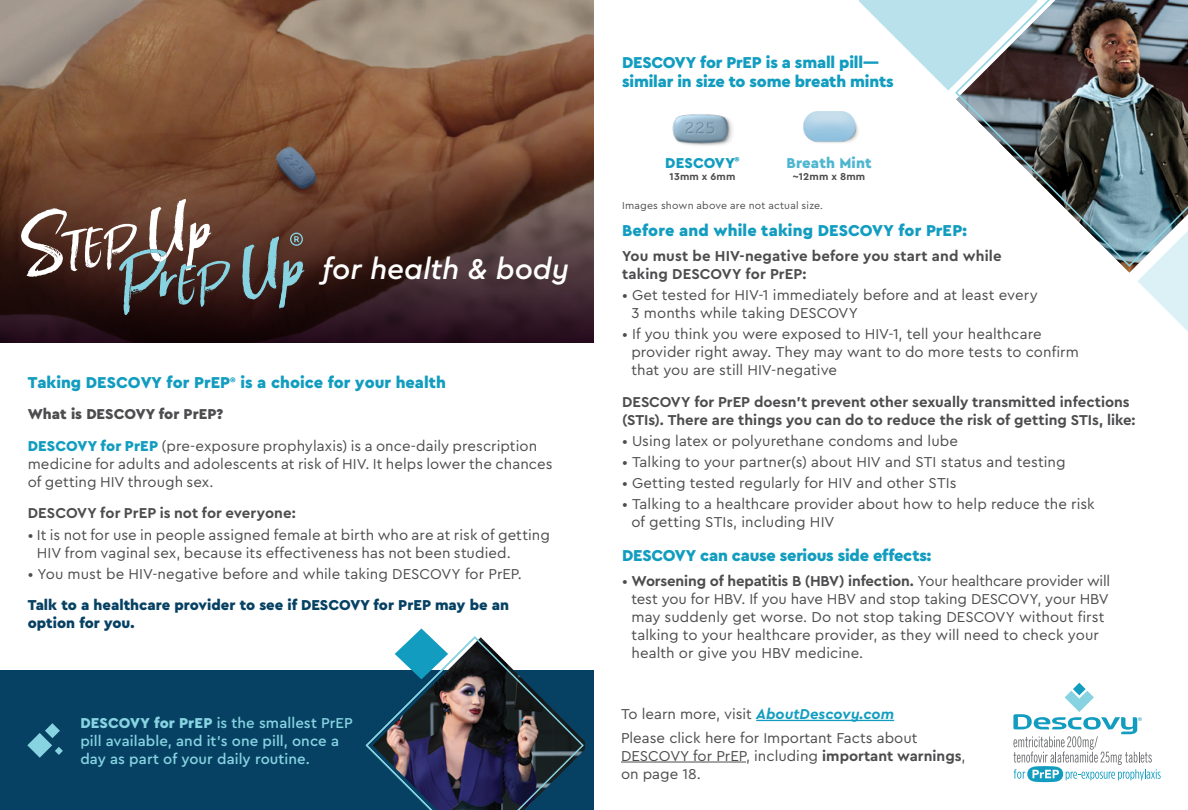
<style>
.page{position:relative;width:1188px;height:810px;background:#fff}
.page>*{position:absolute;margin:0;border:0;box-sizing:border-box;transform-origin:0 0}
.t1{font:italic 500 30px "Cera PRO";color:#fff}
.t2{font:900 16.5px/19.8px "Cera PRO";letter-spacing:-.01em;color:#129dc0}
.t3{font:15px/18px "Cera PRO";letter-spacing:.005em;color:#4d4d4f}
.t4{font:700 15px/18px "Cera PRO";color:#4d4d4f}
.t5{font:500 15px/18px "Cera PRO";letter-spacing:.005em;color:#87d3e1}
.t6{font:900 15px/18px "Cera PRO";color:#064163}
.t7{font:900 15px "Cera PRO";letter-spacing:.01em;color:#4eb6d0}
.t8{font:900 15px "Cera PRO";letter-spacing:.005em;color:#129dc0}
.t9{font:10.5px "Cera PRO";letter-spacing:.02em;color:#4d4d4f}
.t10{font:700 10.5px "Cera PRO";letter-spacing:.025em;color:#4d4d4f}
.s1{font-weight:900}
.s2{font-weight:900;color:#129dc0}
.s3{font-weight:700}
.s4{font-weight:700;font-style:italic;color:#129dc0}
</style>
<div class="page">
<svg style="left:1138px;top:273px;width:50px;height:59px"></svg>
<svg style="left:859px;top:0;width:95px;height:91px"></svg>
<img style="left:954px;top:0;width:234px;height:268px">
<div style="left:0;top:671px;width:594px;height:139px;background:#064163"></div>
<svg style="left:365px;top:636px;width:220px;height:174px"></svg>
<svg style="left:395px;top:628px;width:53px;height:51px"></svg>
<img style="left:0;top:0;width:594px;height:135px">
<svg style="left:0;top:135px;width:594px;height:208px;background:#523229"></svg>
<img style="left:672px;top:114px;width:61px;height:32px">
<img style="left:803px;top:111px;width:56px;height:32px">
<svg style="left:27px;top:723px;width:36px;height:35px"></svg>
<hr style="left:756px;top:720px;width:138px;height:1px;background:#129dc0">
<hr style="left:621px;top:762px;width:125px;height:1px;background:#4d4d4f">
<svg style="left:21px;top:199px;width:209px;height:116px;background:#624c46"></svg>
<svg style="left:242px;top:233px;width:63px;height:76px;background:#555352"></svg>
<svg style="left:1013px;top:683px;width:148px;height:99px"></svg>
<h1 class="t1" style="left:323px;top:249px;width:248px">for health &amp; body</h1>
<p class="t2" style="left:28px;top:372px;width:420px">Taking DESCOVY for PrEP<sup>®</sup> is a choice for your health</p>
<p class="t3" style="left:28px;top:398px;width:511px;line-height:31.5px"><span class="s1">What is DESCOVY for PrEP?<br></span><span class="s2">DESCOVY for PrEP</span> (pre-exposure prophylaxis) is a once-daily prescription</p>
<p class="t3" style="left:28px;top:454px;width:526px">medicine for adults and adolescents at risk of HIV. It helps lower the chances of getting HIV through sex.</p>
<p class="t4" style="left:28px;top:504px;width:270px">DESCOVY for PrEP is not for everyone:</p>
<p class="t3" style="left:37px;top:525px;width:514px;text-indent:-9px">• It is not for use in people assigned female at birth who are at risk of getting<br>HIV from vaginal sex, because its effectiveness has not been studied.</p>
<p class="t3" style="left:28px;top:564px;width:496px">• You must be HIV-negative before and while taking DESCOVY for PrEP.</p>
<p class="t6" style="left:28px;top:596px;width:483px">Talk to a healthcare provider to see if DESCOVY for PrEP may be an option for you.</p>
<p class="t5" style="left:80px;top:713px;width:274px"><span class="s1">DESCOVY for PrEP</span> is the smallest PrEP pill available, and it’s one pill, once a day as part of your daily routine.</p>
<p class="t2" style="left:622px;top:52px;width:273px">DESCOVY for PrEP is a small pill— similar in size to some breath mints</p>
<p class="t8" style="left:665px;top:153px;width:76px">DESCOVY<sup>®</sup></p>
<p class="t10" style="left:670px;top:170px;width:68px">13mm x 6mm</p>
<p class="t7" style="left:787px;top:153px;width:87px">Breath Mint</p>
<p class="t10" style="left:793px;top:170px;width:74px">~12mm x 8mm</p>
<p class="t9" style="left:622px;top:199px;width:202px">Images shown above are not actual size.</p>
<p class="t2" style="left:622px;top:220px;width:346px">Before and while taking DESCOVY for PrEP:</p>
<p class="t4" style="left:622px;top:246px;width:381px">You must be HIV-negative before you start and while taking DESCOVY for PrEP:</p>
<p class="t3" style="left:632px;top:285px;width:408px;text-indent:-9px">• Get tested for HIV-1 immediately before and at least every<br>3 months while taking DESCOVY</p>
<p class="t3" style="left:631px;top:324px;width:449px;text-indent:-9px">• If you think you were exposed to HIV-1, tell your healthcare provider right away. They may want to do more tests to confirm that you are still HIV-negative</p>
<p class="t4" style="left:622px;top:392px;width:515px">DESCOVY for PrEP doesn’t prevent other sexually transmitted infections (STIs). There are things you can do to reduce the risk of getting STIs, like:</p>
<p class="t3" style="left:622px;top:431px;width:337px">• Using latex or polyurethane condoms and lube</p>
<p class="t3" style="left:622px;top:452px;width:445px">• Talking to your partner(s) about HIV and STI status and testing</p>
<p class="t3" style="left:622px;top:474px;width:336px">• Getting tested regularly for HIV and other STIs</p>
<p class="t3" style="left:631px;top:495px;width:465px;text-indent:-9px">• Talking to a healthcare provider about how to help reduce the risk of getting STIs, including HIV</p>
<p class="t2" style="left:622px;top:545px;width:311px">DESCOVY can cause serious side effects:</p>
<p class="t3" style="left:631px;top:571px;width:480px;text-indent:-9px">• <span class="s3">Worsening of hepatitis B (HBV) infection.</span> Your healthcare provider will test you for HBV. If you have HBV and stop taking DESCOVY, your HBV may suddenly get worse. Do not stop taking DESCOVY without first talking to your healthcare provider, as they will need to check your health or give you HBV medicine.</p>
<p class="t3" style="left:621px;top:701px;width:298px;line-height:23.5px">To learn more, visit <span class="s4">AboutDescovy.com<br></span>Please click here for Important Facts about</p>
<p class="t3" style="left:621px;top:746px;width:346px">DESCOVY for PrEP, including <span class="s3">important warnings</span>, on page 18.</p>
</div>
